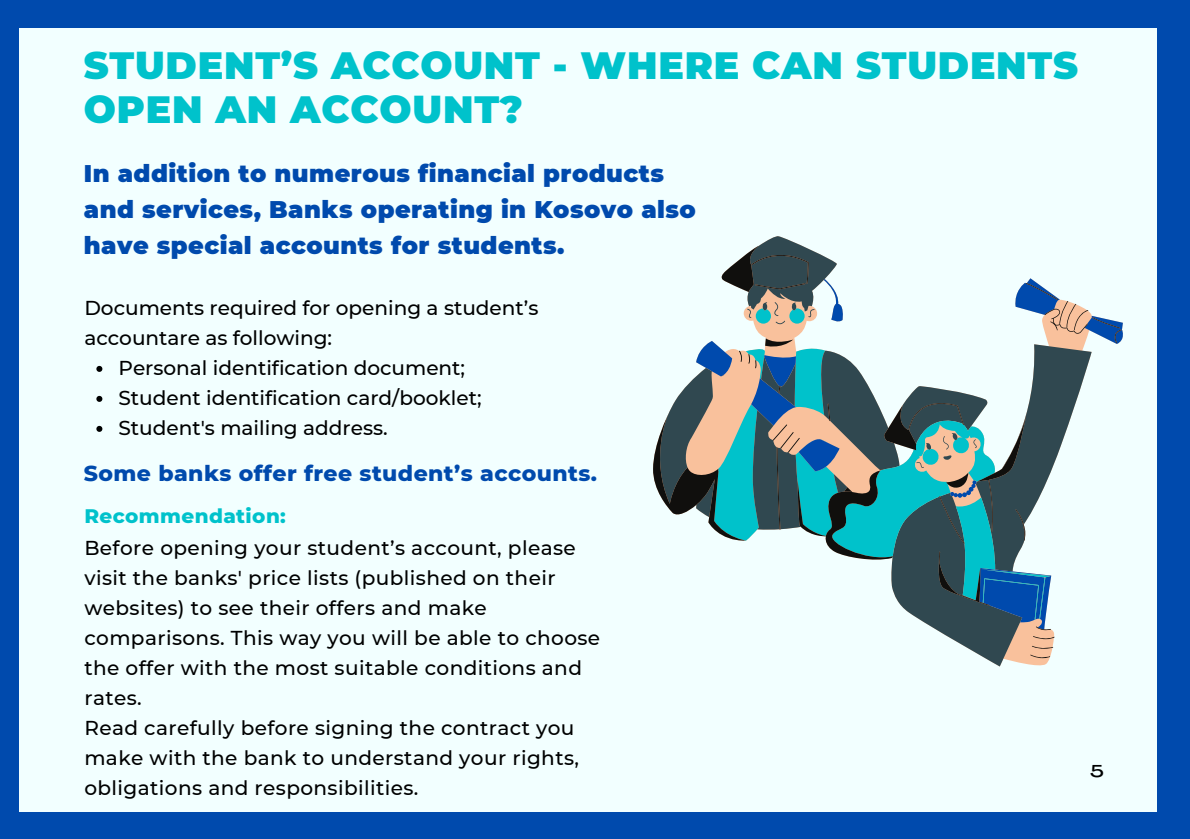
<style>
.page{position:relative;width:1190px;height:839px;background:#fff}
.page>*{position:absolute;margin:0;border:0;box-sizing:border-box;transform-origin:0 0}
.t1{font:900 38px/43.4px "Montserrat";letter-spacing:.02em;color:#00c2cb}
.t2{font:900 24px/36px "Montserrat";letter-spacing:.02em;color:#004aad}
.t3{font:800 22px "Montserrat";letter-spacing:.02em;color:#004aad}
.t4{font:500 20px/30px "Montserrat";letter-spacing:.02em;color:#000}
.t5{font:500 20px/30px "Montserrat";color:#000}
.t6{font:800 20px "Montserrat";letter-spacing:.02em;color:#00c2cb}
.t7{font:500 17px "Agrandir Grand";color:#000}
</style>
<div class="page">
<div style="left:0;top:0;width:1190px;height:838px;background:#004aad"></div>
<div style="left:19px;top:28px;width:1137px;height:783px;background:#f2ffff"></div>
<svg style="left:653px;top:245px;width:184px;height:295px"></svg>
<svg style="left:823px;top:278px;width:177px;height:389px"></svg>
<svg style="left:891px;top:658px;width:159px;height:8px"></svg>
<svg style="left:950px;top:278px;width:173px;height:61px"></svg>
<svg style="left:826px;top:283px;width:296px;height:375px"></svg>
<svg style="left:96px;top:366px;width:6px;height:6px"></svg>
<svg style="left:96px;top:396px;width:6px;height:6px"></svg>
<svg style="left:96px;top:426px;width:6px;height:6px"></svg>
<p class="t1" style="left:84px;top:44px;width:996px">STUDENT’S ACCOUNT - WHERE CAN STUDENTS<br>OPEN AN ACCOUNT?</p>
<p class="t2" style="left:84px;top:155px;width:614px">In addition to numerous financial products and services, Banks operating in Kosovo also have special accounts for students.</p>
<p class="t5" style="left:84px;top:293px;width:456px">Documents required for opening a student’s accountare as following:</p>
<p class="t5" style="left:119px;top:353px;width:348px">Personal identification document;</p>
<p class="t5" style="left:119px;top:382px;width:365px">Student identification card/booklet;</p>
<p class="t5" style="left:119px;top:412px;width:271px">Student's mailing address.</p>
<p class="t3" style="left:84px;top:460px;width:515px">Some banks offer free student’s accounts.</p>
<p class="t6" style="left:84px;top:503px;width:203px">Recommendation:</p>
<p class="t4" style="left:84px;top:532px;width:517px">Before opening your student’s account, please visit the banks' price lists (published on their websites) to see their offers and make comparisons. This way you will be able to choose the offer with the most suitable conditions and rates.</p>
<p class="t4" style="left:84px;top:712px;width:496px">Read carefully before signing the contract you make with the bank to understand your rights, obligations and responsibilities.</p>
<p class="t7" style="left:1090px;top:764px;width:15px">5</p>
</div>
